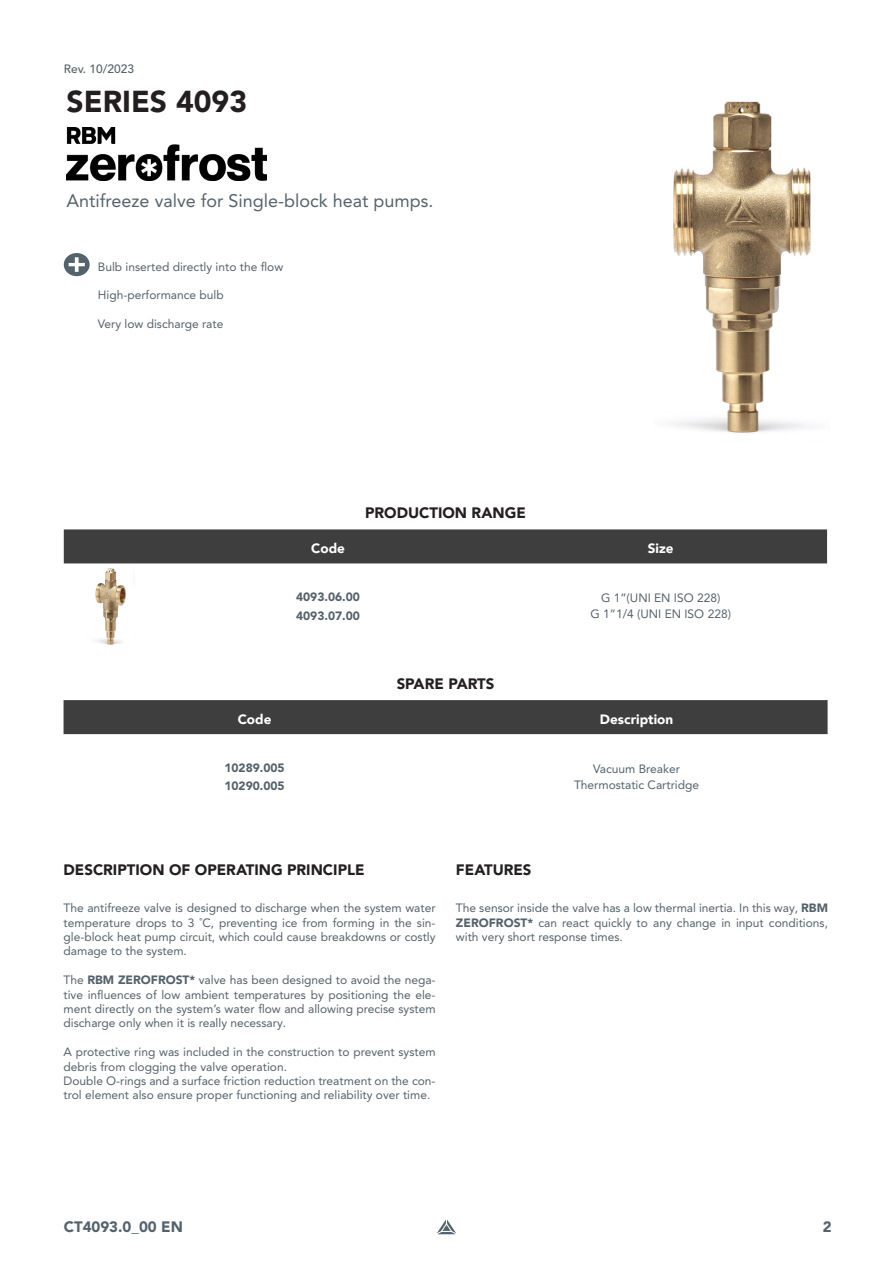
<style>
.page{position:relative;width:893px;height:1263px;background:#fff}
.page>*{position:absolute;margin:0;border:0;box-sizing:border-box;transform-origin:0 0}
.t1{font:900 30px "Avenir LT Pro";color:#231f20}
.t2{font:18px "Avenir LT Pro";color:#55636c}
.t3{font:900 15px "Avenir LT Pro";color:#231f20}
.t4{font:900 15px "Avenir LT Pro";color:#54626c}
.t5{font:900 13.5px "Avenir";color:#fff}
.t6{font:12px/14.4px "Avenir LT Pro";color:#54626c;text-align:justify}
.t7{font:900 12px "Avenir LT Pro";color:#54626c}
.t8{font:500 12px "Avenir LT Pro";color:#54626c}
.s1{font-weight:900}
</style>
<div class="page">
<svg style="left:437px;top:1219px;width:19px;height:15px"></svg>
<div style="left:64px;top:529px;width:763px;height:34px;background:#3e3e3f"></div>
<img style="left:95px;top:568px;width:31px;height:77px">
<div style="left:64px;top:253px;width:26px;height:23px;background:#54626c;border-radius:50%"></div>
<svg style="left:69px;top:257px;width:16px;height:15px"></svg>
<img style="left:673px;top:101px;width:138px;height:332px">
<div style="left:64px;top:700px;width:764px;height:34px;background:#3e3e3f"></div>
<img style="left:67px;top:128px;width:199px;height:52px">
<p class="t8" style="left:64px;top:62px;width:72px">Rev. 10/2023</p>
<p class="t1" style="left:67px;top:83px;width:182px">SERIES 4093</p>
<p class="t2" style="left:67px;top:190px;width:368px">Antifreeze valve for Single-block heat pumps.</p>
<p class="t6" style="left:98px;top:259px;width:187px">Bulb inserted directly into the flow</p>
<p class="t6" style="left:98px;top:288px;width:128px">High-performance bulb</p>
<p class="t6" style="left:98px;top:317px;width:127px">Very low discharge rate</p>
<p class="t3" style="left:365px;top:504px;width:162px">PRODUCTION RANGE</p>
<p class="t5" style="left:311px;top:537px;width:35px">Code</p>
<p class="t5" style="left:648px;top:537px;width:27px">Size</p>
<p class="t7" style="left:296px;top:589px;width:65px">4093.06.00</p>
<p class="t7" style="left:296px;top:608px;width:65px">4093.07.00</p>
<p class="t6" style="left:601px;top:591px;width:121px">G 1”(UNI EN ISO 228)</p>
<p class="t6" style="left:590px;top:607px;width:142px">G 1”1/4 (UNI EN ISO 228)</p>
<p class="t3" style="left:397px;top:674px;width:99px">SPARE PARTS</p>
<p class="t5" style="left:238px;top:708px;width:35px">Code</p>
<p class="t5" style="left:600px;top:708px;width:75px">Description</p>
<p class="t7" style="left:224px;top:760px;width:62px">10289.005</p>
<p class="t7" style="left:224px;top:779px;width:62px">10290.005</p>
<p class="t6" style="left:593px;top:761px;width:88px">Vacuum Breaker</p>
<p class="t6" style="left:574px;top:778px;width:127px">Thermostatic Cartridge</p>
<p class="t3" style="left:64px;top:861px;width:303px">DESCRIPTION OF OPERATING PRINCIPLE</p>
<p class="t6" style="left:64px;top:901px;width:374px">The antifreeze valve is designed to discharge when the system water temperature drops to 3 ˚C, preventing ice from forming in the sin&shy;gle-block heat pump circuit, which could cause breakdowns or costly damage to the system.</p>
<p class="t6" style="left:64px;top:973px;width:374px">The <span class="s1">RBM ZEROFROST*</span> valve has been designed to avoid the nega&shy;tive influences of low ambient temperatures by positioning the ele&shy;ment directly on the system’s water flow and allowing precise system discharge only when it is really necessary.</p>
<p class="t6" style="left:64px;top:1045px;width:374px">A protective ring was included in the construction to prevent system debris from clogging the valve operation.</p>
<p class="t6" style="left:64px;top:1073px;width:374px">Double O-rings and a surface friction reduction treatment on the con&shy;trol element also ensure proper functioning and reliability over time.</p>
<p class="t3" style="left:456px;top:861px;width:77px">FEATURES</p>
<p class="t6" style="left:456px;top:901px;width:374px">The sensor inside the valve has a low thermal inertia. In this way, <span class="s1">RBM ZEROFROST*</span> can react quickly to any change in input conditions, with very short response times.</p>
<p class="t4" style="left:64px;top:1218px;width:121px">CT4093.0_00 EN</p>
<p class="t4" style="left:823px;top:1218px;width:10px">2</p>
</div>
